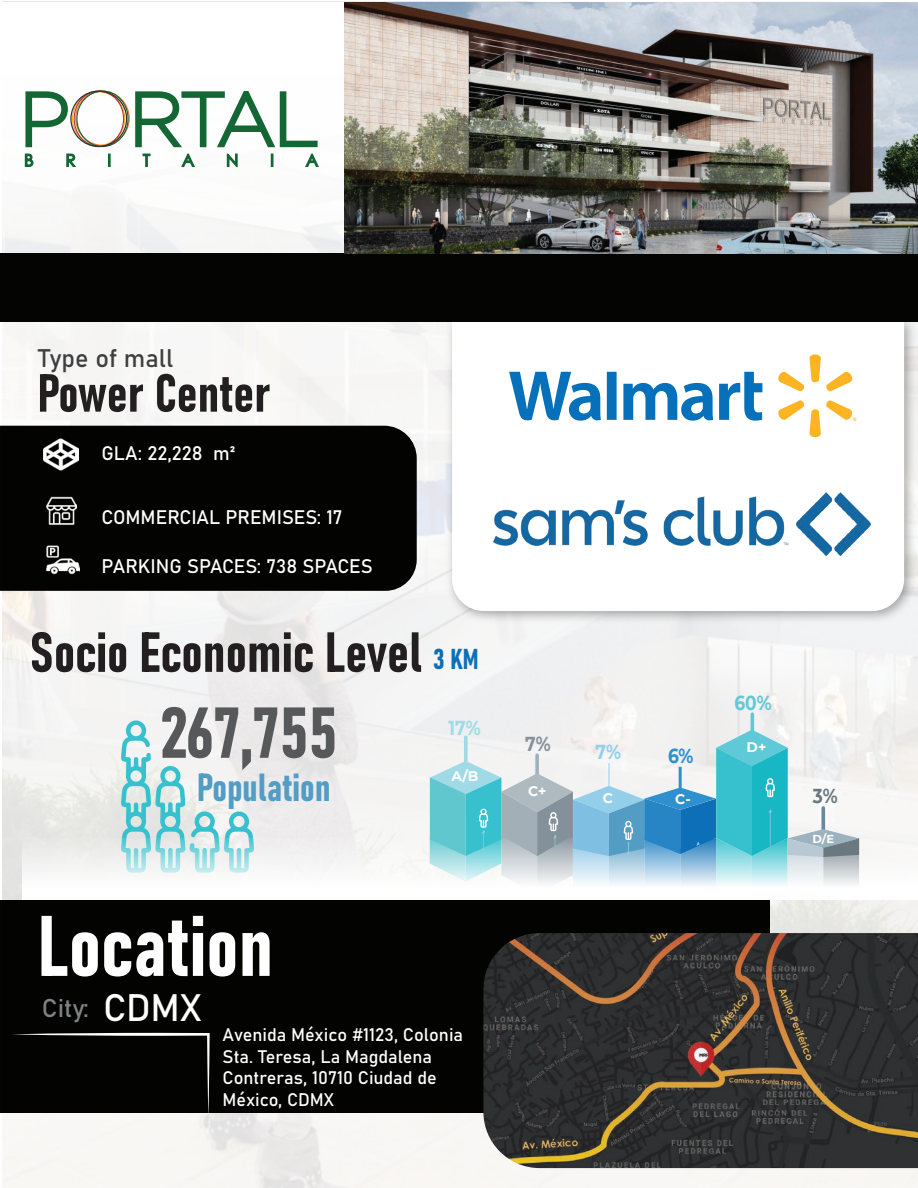
<style>
.page{position:relative;width:918px;height:1188px;background:#fff}
.page>*{position:absolute;margin:0;border:0;box-sizing:border-box;transform-origin:0 0}
.t1{font:84.6px "Bahnschrift";color:#fff}
.t2{font:70.95px "Bahnschrift";color:#57585a}
.t3{font:55.65px "Bahnschrift";color:#231f20}
.t4{font:52.8px "Bahnschrift";color:#231f20}
.t5{font:38.7px "Bahnschrift";color:#539cc4}
.t6{font:25.35px "Bahnschrift";color:#808285}
.t7{font:25.2px "Bahnschrift";color:#3e3e3f}
.t8{font:700 20.25px "Montserrat";color:#9fdae6;scale:.84 1}
.t9{font:700 20.25px "Montserrat";color:#60c9d7;scale:.84 1}
.t10{font:700 20.25px "Montserrat";color:#2e90ce;scale:.84 1}
.t11{font:700 20.25px "Montserrat";color:#83919a;scale:.84 1}
.t12{font:700 20.25px "Montserrat";color:#94cfea;scale:.84 1}
.t13{font:700 20.25px "Montserrat";color:#6a7980;scale:.84 1}
.t14{font:19.35px "Bahnschrift";color:#fff}
.t15{font:18px/21.6px "Bahnschrift";color:#fff}
.t16{font:700 13.8px "Montserrat";color:#fff}
.t17{font:700 11.55px "Montserrat";color:#fff}
.s1{font-size:28.5px;color:#0d6fb7}
.s2{font-size:37.8px;color:#fff}
</style>
<div class="page">
<img style="left:2px;top:322px;width:916px;height:866px">
<img style="left:442px;top:322px;width:476px;height:306px">
<svg style="left:452px;top:322px;width:452px;height:289px"></svg>
<svg style="left:778px;top:371px;width:26px;height:21px"></svg>
<svg style="left:810px;top:354px;width:43px;height:38px"></svg>
<svg style="left:778px;top:400px;width:26px;height:4px"></svg>
<svg style="left:509px;top:372px;width:92px;height:32px"></svg>
<svg style="left:607px;top:372px;width:10px;height:32px"></svg>
<svg style="left:719px;top:372px;width:43px;height:32px"></svg>
<svg style="left:623px;top:383px;width:90px;height:21px"></svg>
<svg style="left:810px;top:400px;width:46px;height:4px"></svg>
<img style="left:491px;top:404px;width:381px;height:240px">
<div style="left:0;top:426px;width:417px;height:165px;background:#030402"></div>
<div style="left:0;top:254px;width:918px;height:68px;background:#040503"></div>
<img style="left:44px;top:437px;width:34px;height:35px">
<img style="left:46px;top:496px;width:30px;height:30px">
<img style="left:47px;top:544px;width:32px;height:33px">
<svg style="left:121px;top:721px;width:133px;height:118px"></svg>
<div style="left:0;top:900px;width:770px;height:213px;background:#040503"></div>
<img style="left:483px;top:933px;width:435px;height:235px">
<svg style="left:11px;top:1033px;width:199px;height:84px"></svg>
<img style="left:345px;top:2px;width:573px;height:252px">
<svg style="left:24px;top:91px;width:295px;height:77px"></svg>
<svg style="left:23px;top:839px;width:895px;height:61px"></svg>
<hr style="left:751px;top:714px;width:3px;height:38px;background:#60c9d7">
<svg style="left:430px;top:730px;width:429px;height:169px"></svg>
<h3 class="t7" style="left:38px;top:339px;width:137px">Type of mall</h3>
<h3 class="t4" style="left:38px;top:353px;width:235px">Power Center</h3>
<p class="t14" style="left:102px;top:438px;width:135px">GLA: 22,228 m²</p>
<p class="t14" style="left:102px;top:502px;width:243px">COMMERCIAL PREMISES: 17</p>
<p class="t14" style="left:102px;top:552px;width:273px">PARKING SPACES: 738 SPACES</p>
<h3 class="t3" style="left:30px;top:610px;width:450px">Socio Economic Level <span class="s1">3 KM</span></h3>
<h2 class="t2" style="left:160px;top:679px;width:179px">267,755</h2>
<h3 class="t5" style="left:197px;top:758px;width:135px">Population</h3>
<p class="t8" style="left:448px;top:713px;width:40px">17%</p>
<p class="t16" style="left:451px;top:766px;width:29px">A/B</p>
<h1 class="t1" style="left:38px;top:882px;width:237px">Location</h1>
<h3 class="t6" style="left:42px;top:989px;width:161px">City: <span class="s2">CDMX</span></h3>
<p class="t15" style="left:223px;top:1023px;width:242px">Avenida México #1123, Colonia<br>Sta. Teresa, La Magdalena<br>Contreras, 10710 Ciudad de<br>México, CDMX</p>
<p class="t11" style="left:525px;top:730px;width:32px">7%</p>
<p class="t16" style="left:528px;top:781px;width:20px">C+</p>
<p class="t12" style="left:595px;top:738px;width:32px">7%</p>
<p class="t16" style="left:603px;top:788px;width:12px">C</p>
<p class="t10" style="left:668px;top:741px;width:32px">6%</p>
<p class="t16" style="left:675px;top:789px;width:17px">C-</p>
<p class="t9" style="left:734px;top:689px;width:46px">60%</p>
<p class="t16" style="left:747px;top:737px;width:21px">D+</p>
<p class="t13" style="left:813px;top:781px;width:31px">3%</p>
<p class="t17" style="left:813px;top:830px;width:23px">D/E</p>
</div>
